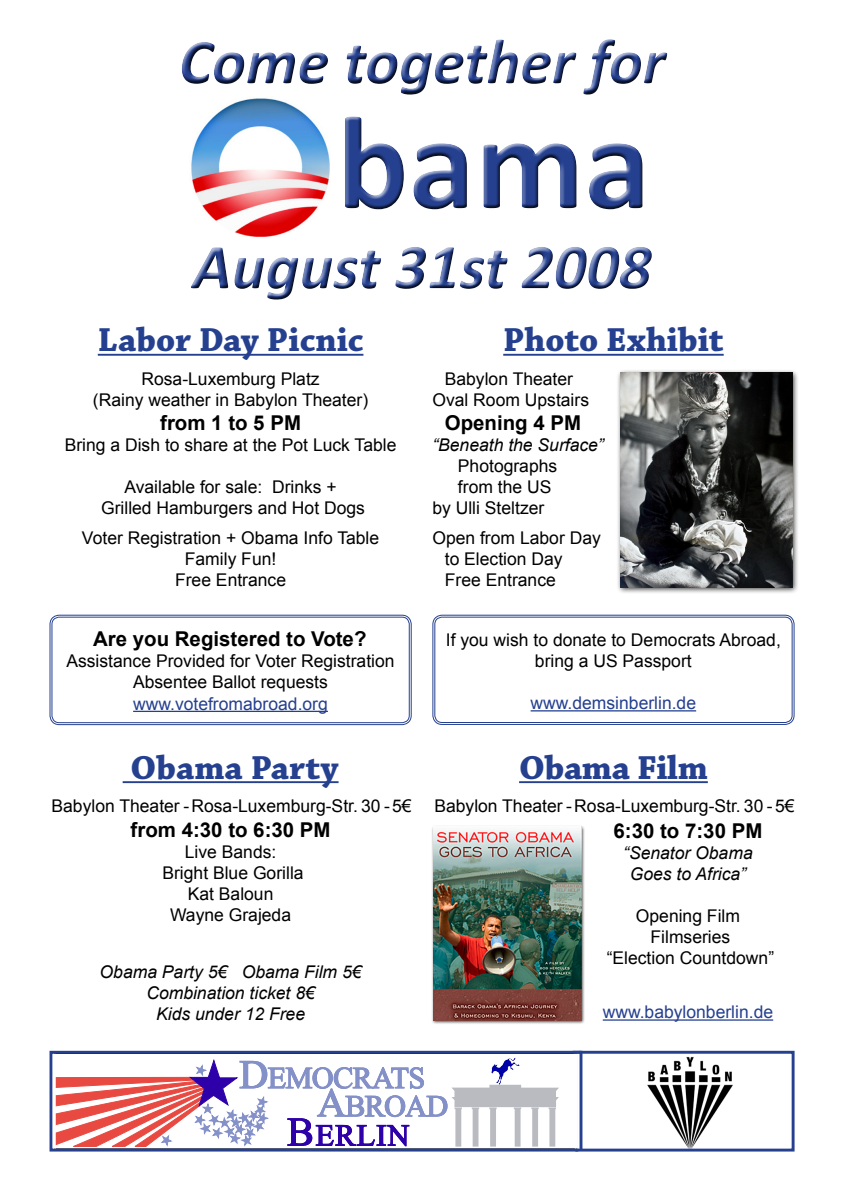
<style>
.page{position:relative;width:842px;height:1191px;background:#fff}
.page>*{position:absolute;margin:0;border:0;box-sizing:border-box;transform-origin:0 0}
.t1{font:700 134.3px "Calibri";color:#25408f}
.t2{font:italic 700 64.2px "Calibri";color:#25408f}
.t3{font:700 35px "Chaparral Pro";color:#25408f}
.t4{font:700 20.4px "Arial";color:#000}
.t5{font:17.5px/21px "Arial";color:#000;text-align:center}
.t6{font:italic 17.5px/21px "Arial";color:#000;text-align:center}
.t7{font:17.5px "Arial";color:#25408f}
.s1{font-family:"Century Gothic"}
</style>
<div class="page">
<svg style="left:56px;top:1058px;width:503px;height:89px"></svg>
<img style="left:495px;top:1058px;width:19px;height:9px">
<hr style="left:579px;top:1050px;width:3px;height:100px;background:#25408f">
<img style="left:647px;top:1056px;width:86px;height:91px">
<div style="left:50px;top:1050px;width:744px;height:101px;border:3px solid #25408f"></div>
<hr style="left:53px;top:1053px;width:3px;height:95px;background:#fff">
<hr style="left:575px;top:1053px;width:3px;height:95px;background:#fff">
<svg style="left:573px;top:1050px;width:7px;height:3px"></svg>
<hr style="left:123px;top:781px;width:216px;height:2px;background:#25408f">
<hr style="left:98px;top:354px;width:265px;height:2px;background:#25408f">
<hr style="left:503px;top:354px;width:221px;height:2px;background:#25408f">
<div style="left:616px;top:368px;width:183px;height:226px;background:#000;opacity:.75"></div>
<img style="left:620px;top:372px;width:172px;height:215px">
<div style="left:180px;top:38px;width:492px;height:266px;background:#000;opacity:.75"></div>
<img style="left:190px;top:97px;width:142px;height:142px">
<hr style="left:133px;top:710px;width:195px;height:2px;background:#25408f">
<div style="left:50px;top:614px;width:362px;height:111px;border:1px solid #25408f;border-radius:9px"></div>
<div style="left:51px;top:616px;width:359px;height:107px;border:1px solid #25408f;border-radius:7px"></div>
<hr style="left:531px;top:710px;width:165px;height:1px;background:#25408f">
<div style="left:432px;top:614px;width:362px;height:111px;border:1px solid #25408f;border-radius:9px"></div>
<div style="left:434px;top:616px;width:359px;height:107px;border:1px solid #25408f;border-radius:7px"></div>
<hr style="left:519px;top:781px;width:189px;height:2px;background:#25408f">
<div style="left:431px;top:825px;width:154px;height:199px;background:#000;opacity:.75"></div>
<img style="left:433px;top:827px;width:148px;height:193px">
<hr style="left:603px;top:1019px;width:170px;height:1px;background:#25408f">
<h2 class="t2" style="left:179px;top:22px;width:488px">Come together for</h2>
<h1 class="t1" style="left:224px;top:80px;width:428px"><span class="s1">O</span>bama</h1>
<h2 class="t2" style="left:193px;top:227px;width:460px">August 31st 2008</h2>
<h3 class="t3" style="left:98px;top:319px;width:267px">Labor Day Picnic</h3>
<p class="t5" style="left:93px;top:368px;width:277px">Rosa-Luxemburg Platz<br>(Rainy weather in Babylon Theater)</p>
<p class="t4" style="left:160px;top:410px;width:142px">from 1 to 5 PM</p>
<p class="t5" style="left:65px;top:435px;width:333px">Bring a Dish to share at the Pot Luck Table</p>
<p class="t5" style="left:101px;top:477px;width:265px">Available for sale: Drinks +<br>Grilled Hamburgers and Hot Dogs</p>
<p class="t5" style="left:82px;top:527px;width:299px">Voter Registration + Obama Info Table<br>Family Fun!<br>Free Entrance</p>
<p class="t4" style="left:93px;top:626px;width:275px">Are you Registered to Vote?</p>
<p class="t5" style="left:66px;top:651px;width:330px">Assistance Provided for Voter Registration<br>Absentee Ballot requests</p>
<p class="t7" style="left:133px;top:692px;width:196px">www.votefromabroad.org</p>
<h3 class="t3" style="left:131px;top:747px;width:209px">Obama Party</h3>
<p class="t5" style="left:52px;top:795px;width:362px">Babylon Theater - Rosa-Luxemburg-Str. 30 - 5€</p>
<p class="t4" style="left:131px;top:816px;width:201px">from 4:30 to 6:30 PM</p>
<p class="t5" style="left:162px;top:841px;width:143px">Live Bands:<br>Bright Blue Gorilla<br>Kat Baloun<br>Wayne Grajeda</p>
<p class="t6" style="left:100px;top:961px;width:263px">Obama Party 5€ Obama Film 5€<br>Combination ticket 8€<br>Kids under 12 Free</p>
<h3 class="t3" style="left:503px;top:319px;width:222px">Photo Exhibit</h3>
<p class="t5" style="left:432px;top:368px;width:158px">Babylon Theater<br>Oval Room Upstairs</p>
<p class="t4" style="left:445px;top:410px;width:138px">Opening 4 PM</p>
<p class="t6" style="left:432px;top:435px;width:173px">“Beneath the Surface”</p>
<p class="t5" style="left:458px;top:456px;width:101px">Photographs</p>
<p class="t5" style="left:458px;top:477px;width:95px">from the US</p>
<p class="t5" style="left:432px;top:498px;width:113px">by Ulli Steltzer</p>
<p class="t5" style="left:445px;top:527px;width:158px;text-align:left;text-indent:-12px">Open from Labor Day to Election Day<br>Free Entrance</p>
<p class="t5" style="left:446px;top:630px;width:336px;line-height:20.4px">If you wish to donate to Democrats Abroad, bring a US Passport</p>
<p class="t7" style="left:531px;top:691px;width:167px">www.demsinberlin.de</p>
<h3 class="t3" style="left:519px;top:747px;width:190px">Obama Film</h3>
<p class="t5" style="left:434px;top:795px;width:362px">Babylon Theater - Rosa-Luxemburg-Str. 30 - 5€</p>
<p class="t4" style="left:613px;top:817px;width:150px">6:30 to 7:30 PM</p>
<p class="t6" style="left:623px;top:842px;width:131px">“Senator Obama<br>Goes to Africa”</p>
<p class="t5" style="left:607px;top:905px;width:169px">Opening Film<br>Filmseries<br>“Election Countdown”</p>
<p class="t7" style="left:603px;top:1000px;width:172px">www.babylonberlin.de</p>
</div>
